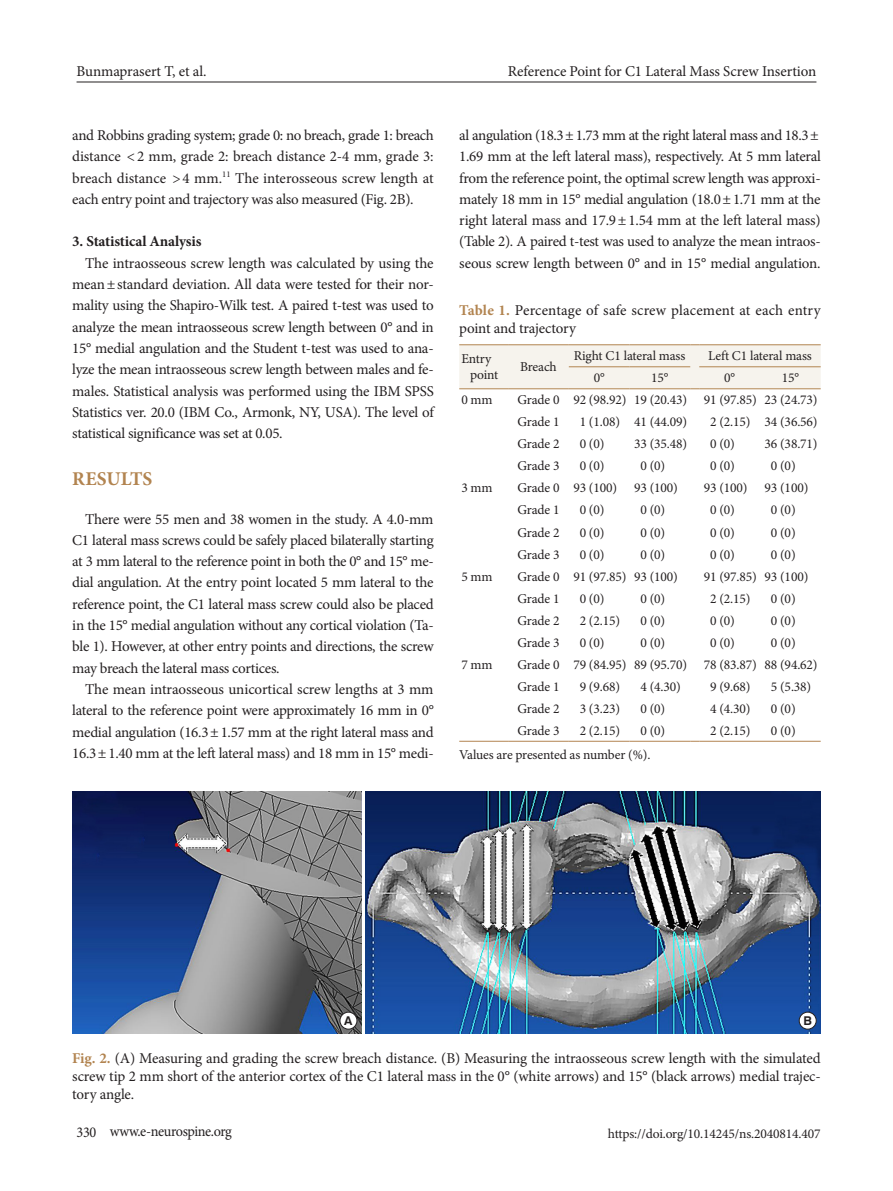
<style>
.page{position:relative;width:893px;height:1191px;background:#fff}
.page>*{position:absolute;margin:0;border:0;box-sizing:border-box;transform-origin:0 0}
.대제목{font:700 19.5px "Minion Pro";color:#b28450}
.본문{font:15px/21.3px "Minion Pro";letter-spacing:-.02em;color:#231f20;text-align:justify}
.표그림캡션{font:15px/18px "Minion Pro";letter-spacing:-.005em;color:#231f20;text-align:justify}
.본문-2{font:15px "Minion Pro";letter-spacing:-.02em;color:#231f20;scale:.95 1}
.중제목{font:700 15px "Minion Pro";letter-spacing:-.01em;color:#231f20}
.표본문{font:13.5px "Minion Pro";letter-spacing:-.01em;color:#231f20}
.표항목{font:13.5px/16.2px "Minion Pro";letter-spacing:-.01em;color:#231f20}
.doi_번호{font:13.5px "Minion Pro";letter-spacing:-.01em;color:#231f20}
.t1{font:700 12.15px "Swiss 721 BT";color:#231f20}
.s1{font-weight:700;color:#b28450}
</style>
<div class="page">
<hr style="left:77px;top:82px;width:739px;height:1px;background:#231f20">
<img style="left:366px;top:791px;width:455px;height:242px">
<img style="left:72px;top:791px;width:289px;height:242px">
<div style="left:340px;top:1012px;width:17px;height:17px;background:#fff;border-radius:50%"></div>
<div style="left:340px;top:1012px;width:17px;height:17px;border:1px solid #231f20;border-radius:50%"></div>
<div style="left:799px;top:1012px;width:17px;height:17px;background:#fff;border-radius:50%"></div>
<div style="left:799px;top:1012px;width:17px;height:17px;border:1px solid #231f20;border-radius:50%"></div>
<svg style="left:459px;top:344px;width:362px;height:45px;background:#f2ede5"></svg>
<hr style="left:699px;top:388px;width:61px;height:1px;background:#b28450">
<hr style="left:760px;top:388px;width:61px;height:1px;background:#b28450">
<hr style="left:459px;top:741px;width:49px;height:1px;background:#b28450">
<hr style="left:508px;top:741px;width:61px;height:1px;background:#b28450">
<hr style="left:569px;top:741px;width:60px;height:1px;background:#b28450">
<hr style="left:629px;top:741px;width:61px;height:1px;background:#b28450">
<hr style="left:699px;top:741px;width:61px;height:1px;background:#b28450">
<hr style="left:760px;top:741px;width:61px;height:1px;background:#b28450">
<p class="본문" style="left:77px;top:61px;width:132px">Bunmaprasert T, et al.</p>
<p class="본문" style="left:508px;top:61px;width:310px">Reference Point for C1 Lateral Mass Screw Insertion</p>
<p class="본문" style="left:72px;top:125px;width:363px">and Robbins grading system; grade 0: no breach, grade 1: breach distance &lt; 2 mm, grade 2: breach distance 2-4 mm, grade 3: breach distance &gt; 4 mm.<sup>11</sup> The interosseous screw length at each entry point and trajectory was also measured (Fig. 2B).</p>
<p class="중제목" style="left:72px;top:231px;width:131px">3. Statistical Analysis</p>
<p class="본문" style="left:72px;top:252px;width:363px;text-indent:13px">The intraosseous screw length was calculated by using the mean± standard deviation. All data were tested for their nor&shy;mality using the Shapiro-Wilk test. A paired t-test was used to analyze the mean intraosseous screw length between 0° and in 15° medial angulation and the Student t-test was used to ana&shy;lyze the mean intraosseous screw length between males and fe&shy;males. Statistical analysis was performed using the IBM SPSS Statistics ver. 20.0 (IBM Co., Armonk, NY, USA). The level of statistical significance was set at 0.05.</p>
<p class="대제목" style="left:72px;top:464px;width:82px">RESULTS</p>
<p class="본문" style="left:72px;top:508px;width:363px;text-indent:13px">There were 55 men and 38 women in the study. A 4.0-mm C1 lateral mass screws could be safely placed bilaterally starting at 3 mm lateral to the reference point in both the 0° and 15° me&shy;dial angulation. At the entry point located 5 mm lateral to the reference point, the C1 lateral mass screw could also be placed in the 15° medial angulation without any cortical violation (Ta&shy;ble 1). However, at other entry points and directions, the screw may breach the lateral mass cortices.</p>
<p class="본문" style="left:72px;top:678px;width:363px;text-indent:13px">The mean intraosseous unicortical screw lengths at 3 mm lateral to the reference point were approximately 16 mm in 0° medial angulation (16.3± 1.57 mm at the right lateral mass and 16.3± 1.40 mm at the left lateral mass) and 18 mm in 15° medi-</p>
<p class="본문" style="left:459px;top:125px;width:363px;text-align:left">al angulation (18.3± 1.73 mm at the right lateral mass and 18.3± 1.69 mm at the left lateral mass), respectively. At 5 mm lateral from the reference point, the optimal screw length was approxi&shy;mately 18 mm in 15° medial angulation (18.0± 1.71 mm at the right lateral mass and 17.9± 1.54 mm at the left lateral mass) (Table 2). A paired t-test was used to analyze the mean intraos&shy;seous screw length between 0° and in 15° medial angulation.</p>
<p class="표그림캡션" style="left:459px;top:302px;width:363px"><span class="s1">Table 1.</span> Percentage of safe screw placement at each entry point and trajectory</p>
<p class="표항목" style="left:470px;top:351px;width:30px;text-indent:-9px">Entry point</p>
<p class="표항목" style="left:520px;top:359px;width:38px">Breach</p>
<p class="표항목" style="left:574px;top:348px;width:113px">Right C1 lateral mass</p>
<p class="표항목" style="left:708px;top:348px;width:105px">Left C1 lateral mass</p>
<p class="표항목" style="left:594px;top:370px;width:12px">0°</p>
<p class="표항목" style="left:651px;top:370px;width:19px">15°</p>
<p class="표항목" style="left:724px;top:370px;width:12px">0°</p>
<p class="표항목" style="left:782px;top:370px;width:19px">15°</p>
<p class="표본문" style="left:461px;top:391px;width:33px">0 mm</p>
<p class="표본문" style="left:517px;top:391px;width:44px">Grade 0</p>
<p class="표본문" style="left:573px;top:391px;width:55px">92 (98.92)</p>
<p class="표본문" style="left:634px;top:391px;width:55px">19 (20.43)</p>
<p class="표본문" style="left:704px;top:391px;width:55px">91 (97.85)</p>
<p class="표본문" style="left:764px;top:391px;width:55px">23 (24.73)</p>
<p class="표본문" style="left:517px;top:413px;width:44px">Grade 1</p>
<p class="표본문" style="left:580px;top:413px;width:42px">1 (1.08)</p>
<p class="표본문" style="left:634px;top:413px;width:55px">41 (44.09)</p>
<p class="표본문" style="left:710px;top:413px;width:42px">2 (2.15)</p>
<p class="표본문" style="left:764px;top:413px;width:55px">34 (36.56)</p>
<p class="표본문" style="left:517px;top:435px;width:44px">Grade 2</p>
<p class="표본문" style="left:580px;top:435px;width:26px">0 (0)</p>
<p class="표본문" style="left:634px;top:435px;width:55px">33 (35.48)</p>
<p class="표본문" style="left:710px;top:435px;width:26px">0 (0)</p>
<p class="표본문" style="left:764px;top:435px;width:55px">36 (38.71)</p>
<p class="표본문" style="left:517px;top:457px;width:44px">Grade 3</p>
<p class="표본문" style="left:580px;top:457px;width:26px">0 (0)</p>
<p class="표본문" style="left:640px;top:457px;width:26px">0 (0)</p>
<p class="표본문" style="left:710px;top:457px;width:26px">0 (0)</p>
<p class="표본문" style="left:771px;top:457px;width:26px">0 (0)</p>
<p class="표본문" style="left:461px;top:479px;width:33px">3 mm</p>
<p class="표본문" style="left:517px;top:479px;width:44px">Grade 0</p>
<p class="표본문" style="left:573px;top:479px;width:45px">93 (100)</p>
<p class="표본문" style="left:634px;top:479px;width:45px">93 (100)</p>
<p class="표본문" style="left:704px;top:479px;width:45px">93 (100)</p>
<p class="표본문" style="left:764px;top:479px;width:45px">93 (100)</p>
<p class="표본문" style="left:517px;top:501px;width:44px">Grade 1</p>
<p class="표본문" style="left:580px;top:501px;width:26px">0 (0)</p>
<p class="표본문" style="left:640px;top:501px;width:26px">0 (0)</p>
<p class="표본문" style="left:710px;top:501px;width:26px">0 (0)</p>
<p class="표본문" style="left:771px;top:501px;width:26px">0 (0)</p>
<p class="표본문" style="left:517px;top:523px;width:44px">Grade 2</p>
<p class="표본문" style="left:580px;top:523px;width:26px">0 (0)</p>
<p class="표본문" style="left:640px;top:523px;width:26px">0 (0)</p>
<p class="표본문" style="left:710px;top:523px;width:26px">0 (0)</p>
<p class="표본문" style="left:771px;top:523px;width:26px">0 (0)</p>
<p class="표본문" style="left:517px;top:545px;width:44px">Grade 3</p>
<p class="표본문" style="left:580px;top:545px;width:26px">0 (0)</p>
<p class="표본문" style="left:640px;top:545px;width:26px">0 (0)</p>
<p class="표본문" style="left:710px;top:545px;width:26px">0 (0)</p>
<p class="표본문" style="left:771px;top:545px;width:26px">0 (0)</p>
<p class="표본문" style="left:461px;top:567px;width:33px">5 mm</p>
<p class="표본문" style="left:517px;top:567px;width:44px">Grade 0</p>
<p class="표본문" style="left:573px;top:567px;width:55px">91 (97.85)</p>
<p class="표본문" style="left:634px;top:567px;width:45px">93 (100)</p>
<p class="표본문" style="left:704px;top:567px;width:55px">91 (97.85)</p>
<p class="표본문" style="left:764px;top:567px;width:45px">93 (100)</p>
<p class="표본문" style="left:517px;top:589px;width:44px">Grade 1</p>
<p class="표본문" style="left:580px;top:589px;width:26px">0 (0)</p>
<p class="표본문" style="left:640px;top:589px;width:26px">0 (0)</p>
<p class="표본문" style="left:710px;top:589px;width:42px">2 (2.15)</p>
<p class="표본문" style="left:771px;top:589px;width:26px">0 (0)</p>
<p class="표본문" style="left:517px;top:611px;width:44px">Grade 2</p>
<p class="표본문" style="left:580px;top:611px;width:42px">2 (2.15)</p>
<p class="표본문" style="left:640px;top:611px;width:26px">0 (0)</p>
<p class="표본문" style="left:710px;top:611px;width:26px">0 (0)</p>
<p class="표본문" style="left:771px;top:611px;width:26px">0 (0)</p>
<p class="표본문" style="left:517px;top:633px;width:44px">Grade 3</p>
<p class="표본문" style="left:580px;top:633px;width:26px">0 (0)</p>
<p class="표본문" style="left:640px;top:633px;width:26px">0 (0)</p>
<p class="표본문" style="left:710px;top:633px;width:26px">0 (0)</p>
<p class="표본문" style="left:771px;top:633px;width:26px">0 (0)</p>
<p class="표본문" style="left:461px;top:655px;width:33px">7 mm</p>
<p class="표본문" style="left:517px;top:655px;width:44px">Grade 0</p>
<p class="표본문" style="left:573px;top:655px;width:55px">79 (84.95)</p>
<p class="표본문" style="left:634px;top:655px;width:55px">89 (95.70)</p>
<p class="표본문" style="left:704px;top:655px;width:55px">78 (83.87)</p>
<p class="표본문" style="left:764px;top:655px;width:55px">88 (94.62)</p>
<p class="표본문" style="left:517px;top:677px;width:44px">Grade 1</p>
<p class="표본문" style="left:580px;top:677px;width:42px">9 (9.68)</p>
<p class="표본문" style="left:640px;top:677px;width:42px">4 (4.30)</p>
<p class="표본문" style="left:710px;top:677px;width:42px">9 (9.68)</p>
<p class="표본문" style="left:771px;top:677px;width:42px">5 (5.38)</p>
<p class="표본문" style="left:517px;top:699px;width:44px">Grade 2</p>
<p class="표본문" style="left:580px;top:699px;width:42px">3 (3.23)</p>
<p class="표본문" style="left:640px;top:699px;width:26px">0 (0)</p>
<p class="표본문" style="left:710px;top:699px;width:42px">4 (4.30)</p>
<p class="표본문" style="left:771px;top:699px;width:26px">0 (0)</p>
<p class="표본문" style="left:517px;top:721px;width:44px">Grade 3</p>
<p class="표본문" style="left:580px;top:721px;width:42px">2 (2.15)</p>
<p class="표본문" style="left:640px;top:721px;width:26px">0 (0)</p>
<p class="표본문" style="left:710px;top:721px;width:42px">2 (2.15)</p>
<p class="표본문" style="left:771px;top:721px;width:26px">0 (0)</p>
<p class="표본문" style="left:459px;top:745px;width:193px">Values are presented as number (%).</p>
<p class="t1" style="left:344px;top:1013px;width:10px">A</p>
<p class="t1" style="left:803px;top:1013px;width:10px">B</p>
<p class="표그림캡션" style="left:72px;top:1049px;width:750px"><span class="s1">Fig. 2.</span> (A) Measuring and grading the screw breach distance. (B) Measuring the intraosseous screw length with the simulated screw tip 2 mm short of the anterior cortex of the C1 lateral mass in the 0° (white arrows) and 15° (black arrows) medial trajec&shy;tory angle.</p>
<p class="본문-2" style="left:77px;top:1121px;width:165px">330 www.e-neurospine.org</p>
<p class="doi_번호" style="left:608px;top:1124px;width:214px">https://doi.org/10.14245/ns.2040814.407</p>
</div>
